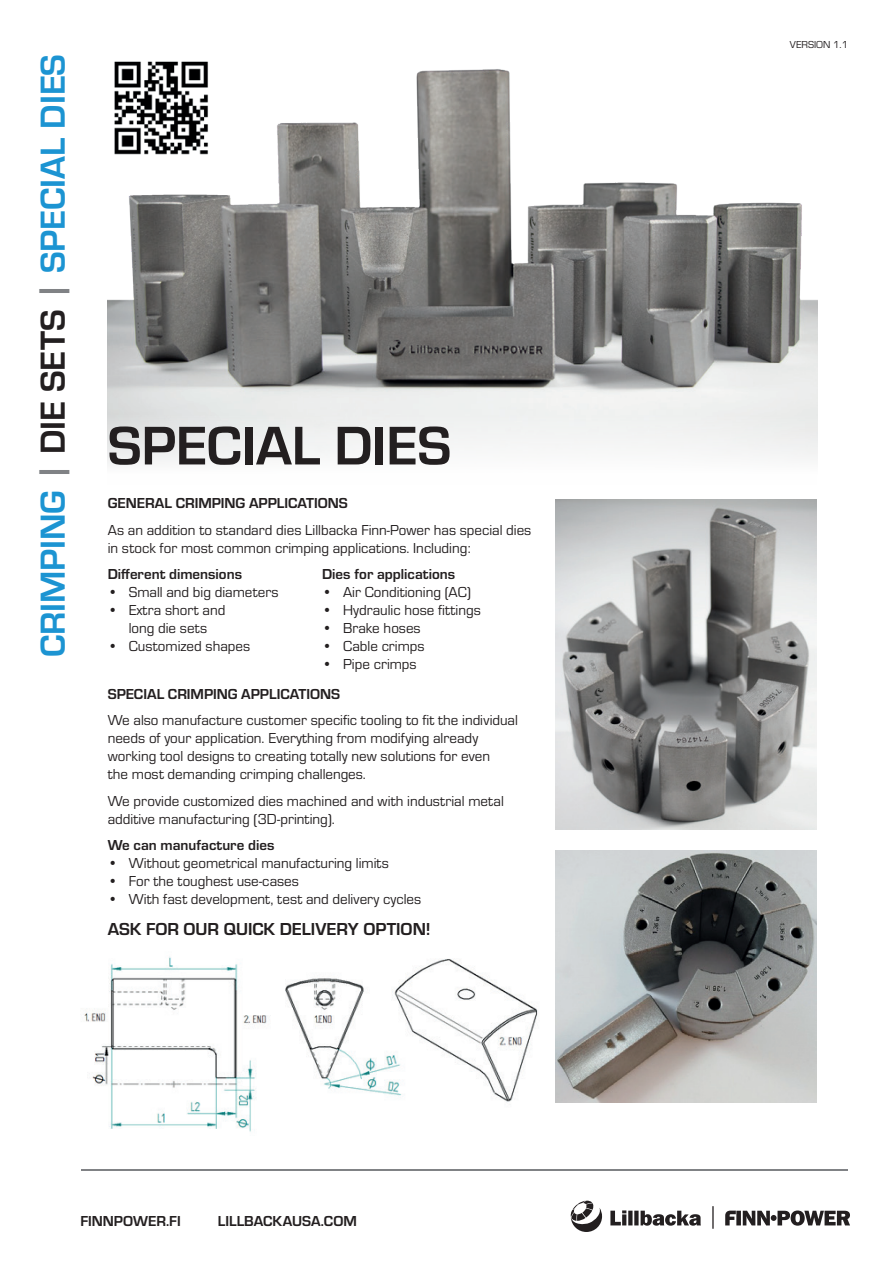
<style>
.page{position:relative;width:893px;height:1263px;background:#fff}
.page>*{position:absolute;margin:0;border:0;box-sizing:border-box;transform-origin:0 0}
.t1{font:700 56.4px "Eurostile";color:#231f20}
.t2{font:700 36px "Eurostile";color:#1c94d2}
.t3{font:700 18px "Eurostile";color:#231f20}
.t4{font:15px/18px "Eurostile";color:#231f20}
.t5{font:700 15px "Eurostile";color:#231f20}
.t6{font:10.5px "Eurostile";color:#231f20}
.s1{color:#808285}
.s2{color:#231f20}
</style>
<div class="page">
<svg style="left:610px;top:1206px;width:104px;height:23px"></svg>
<svg style="left:570px;top:1200px;width:32px;height:32px"></svg>
<svg style="left:725px;top:1210px;width:125px;height:16px"></svg>
<hr style="left:81px;top:1169px;width:767px;height:1px;background:#808285">
<img style="left:108px;top:69px;width:709px;height:395px">
<img style="left:555px;top:499px;width:261px;height:330px">
<img style="left:556px;top:850px;width:261px;height:252px">
<img style="left:84px;top:956px;width:454px;height:176px">
<img style="left:108px;top:61px;width:106px;height:99px">
<h2 class="t2" style="left:27px;top:657px;width:605px;rotate:-90deg">CRIMPING <span class="s1">|</span> <span class="s2">DIE SETS</span> <span class="s1">|</span> SPECIAL DIES</h2>
<h1 class="t1" style="left:108px;top:405px;width:345px">SPECIAL DIES</h1>
<p class="t5" style="left:108px;top:492px;width:242px">GENERAL CRIMPING APPLICATIONS</p>
<p class="t4" style="left:108px;top:520px;width:425px">As an addition to standard dies Lillbacka Finn-Power has special dies in stock for most common crimping applications. Including:</p>
<p class="t5" style="left:108px;top:563px;width:136px">Different dimensions</p>
<p class="t4" style="left:108px;top:582px;width:172px">• Small and big diameters</p>
<p class="t4" style="left:108px;top:600px;width:119px;text-align:center">• Extra short and long die sets</p>
<p class="t4" style="left:108px;top:636px;width:144px">• Customized shapes</p>
<p class="t5" style="left:322px;top:563px;width:135px">Dies for applications</p>
<p class="t4" style="left:322px;top:583px;width:150px">• Air Conditioning (AC)</p>
<p class="t4" style="left:322px;top:601px;width:160px">• Hydraulic hose fittings</p>
<p class="t4" style="left:322px;top:619px;width:100px">• Brake hoses</p>
<p class="t4" style="left:322px;top:637px;width:104px">• Cable crimps</p>
<p class="t4" style="left:322px;top:655px;width:96px">• Pipe crimps</p>
<p class="t5" style="left:108px;top:683px;width:234px">SPECIAL CRIMPING APPLICATIONS</p>
<p class="t4" style="left:108px;top:711px;width:412px">We also manufacture customer specific tooling to fit the individual needs of your application. Everything from modifying already working tool designs to creating totally new solutions for even<br>the most demanding crimping challenges.</p>
<p class="t4" style="left:108px;top:791px;width:398px">We provide customized dies machined and with industrial metal additive manufacturing (3D-printing).</p>
<p class="t5" style="left:108px;top:835px;width:168px">We can manufacture dies</p>
<p class="t4" style="left:108px;top:854px;width:283px">• Without geometrical manufacturing limits</p>
<p class="t4" style="left:108px;top:872px;width:193px">• For the toughest use-cases</p>
<p class="t4" style="left:108px;top:890px;width:315px">• With fast development, test and delivery cycles</p>
<p class="t3" style="left:108px;top:916px;width:325px">ASK FOR OUR QUICK DELIVERY OPTION!</p>
<p class="t5" style="left:80px;top:1210px;width:102px">FINNPOWER.FI</p>
<p class="t5" style="left:218px;top:1210px;width:140px">LILLBACKAUSA.COM</p>
<p class="t6" style="left:790px;top:38px;width:60px">VERSION 1.1</p>
</div>
